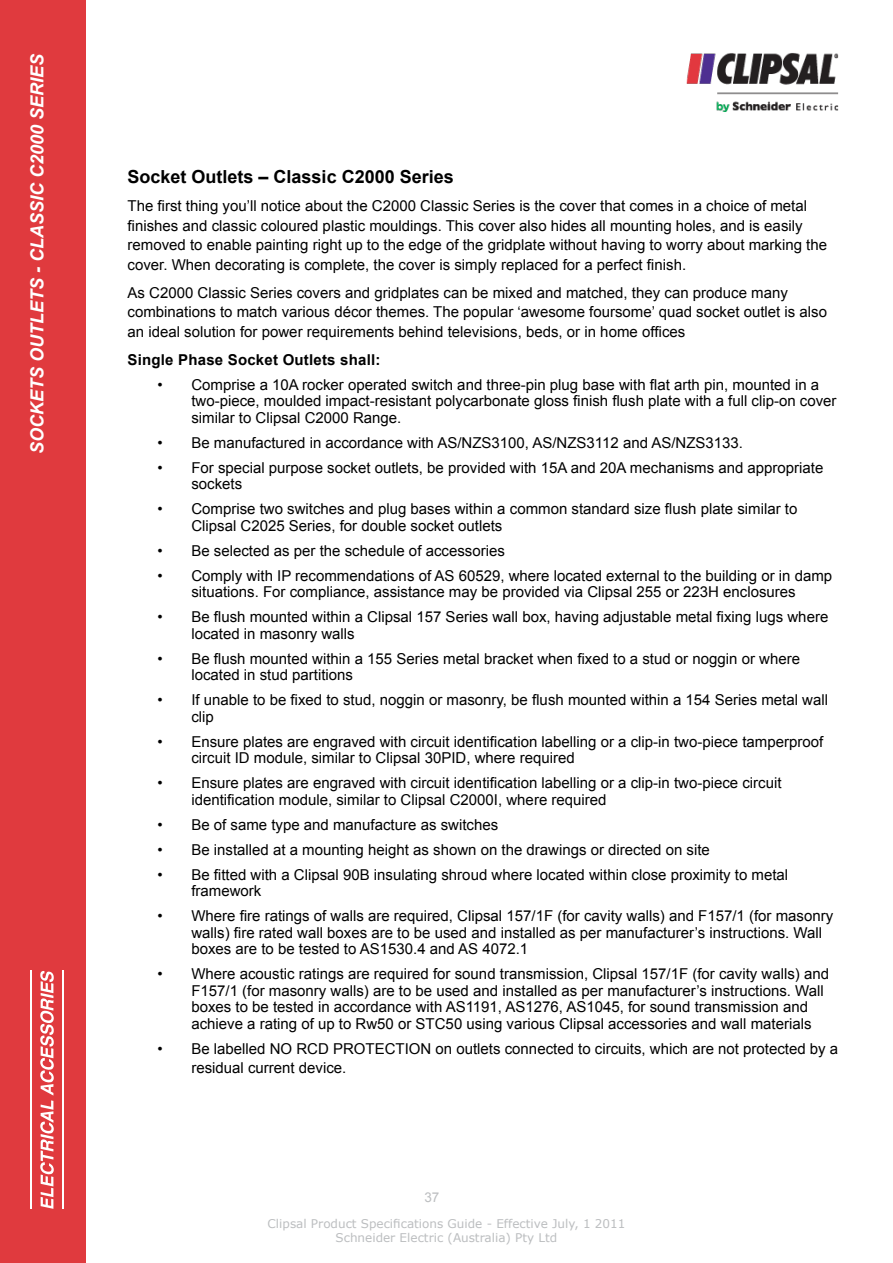
<style>
.page{position:relative;width:893px;height:1263px;background:#fff}
.page>*{position:absolute;margin:0;border:0;box-sizing:border-box;transform-origin:0 0}
.t1{font:italic 700 18px "Arial";letter-spacing:-.005em;color:#fff}
.t2{font:700 18px "Arial";color:#000}
.t3{font:15px/16.5px "Arial";color:#000}
.t4{font:700 15px "Arial";letter-spacing:.015em;color:#000}
.t5{font:13.5px "Arial";color:#bcbec0}
.t6{font:12px/14.4px "Verdana";color:#bcbec0;text-align:center}
</style>
<div class="page">
<img style="left:686px;top:53px;width:153px;height:59px">
<div style="left:0;top:0;width:85px;height:1263px;background:#e03a3e"></div>
<svg style="left:40px;top:971px;width:14px;height:238px"></svg>
<hr style="left:31px;top:971px;width:1px;height:238px;background:#fff">
<hr style="left:62px;top:971px;width:2px;height:238px;background:#fff">
<p class="t1" style="left:25px;top:454px;width:402px;rotate:-90deg">sockets outlets - classic c2000 series</p>
<p class="t2" style="left:128px;top:165px;width:328px">Socket Outlets – Classic C2000 Series</p>
<p class="t3" style="left:128px;top:196px;width:701px;line-height:19.5px">The first thing you’ll notice about the C2000 Classic Series is the cover that comes in a choice of metal finishes and classic coloured plastic mouldings. This cover also hides all mounting holes, and is easily removed to enable painting right up to the edge of the gridplate without having to worry about marking the cover. When decorating is complete, the cover is simply replaced for a perfect finish.</p>
<p class="t3" style="left:128px;top:283px;width:701px;line-height:19.5px">As C2000 Classic Series covers and gridplates can be mixed and matched, they can produce many combinations to match various décor themes. The popular ‘awesome foursome’ quad socket outlet is also an ideal solution for power requirements behind televisions, beds, or in home offices</p>
<p class="t4" style="left:128px;top:350px;width:254px">Single Phase Socket Outlets shall:</p>
<p class="t3" style="left:191px;top:376px;width:647px;text-indent:-34px">• Comprise a 10A rocker operated switch and three-pin plug base with flat arth pin, mounted in a two-piece, moulded impact-resistant polycarbonate gloss finish flush plate with a full clip-on cover similar to Clipsal C2000 Range.</p>
<p class="t3" style="left:157px;top:434px;width:587px">• Be manufactured in accordance with AS/NZS3100, AS/NZS3112 and AS/NZS3133.</p>
<p class="t3" style="left:191px;top:459px;width:634px;text-indent:-34px">• For special purpose socket outlets, be provided with 15A and 20A mechanisms and appropriate sockets</p>
<p class="t3" style="left:191px;top:501px;width:608px;text-indent:-34px">• Comprise two switches and plug bases within a common standard size flush plate similar to<br>Clipsal C2025 Series, for double socket outlets</p>
<p class="t3" style="left:157px;top:542px;width:349px">• Be selected as per the schedule of accessories</p>
<p class="t3" style="left:157px;top:567px;width:676px;text-align:center">• Comply with IP recommendations of AS 60529, where located external to the building or in damp situations. For compliance, assistance may be provided via Clipsal 255 or 223H enclosures</p>
<p class="t3" style="left:191px;top:609px;width:638px;text-indent:-34px">• Be flush mounted within a Clipsal 157 Series wall box, having adjustable metal fixing lugs where located in masonry walls</p>
<p class="t3" style="left:191px;top:650px;width:610px;text-indent:-34px">• Be flush mounted within a 155 Series metal bracket when fixed to a stud or noggin or where located in stud partitions</p>
<p class="t3" style="left:191px;top:692px;width:638px;text-indent:-34px">• If unable to be fixed to stud, noggin or masonry, be flush mounted within a 154 Series metal wall clip</p>
<p class="t3" style="left:191px;top:733px;width:633px;text-indent:-34px">• Ensure plates are engraved with circuit identification labelling or a clip-in two-piece tamperproof circuit ID module, similar to Clipsal 30PID, where required</p>
<p class="t3" style="left:191px;top:775px;width:592px;text-indent:-34px">• Ensure plates are engraved with circuit identification labelling or a clip-in two-piece circuit identification module, similar to Clipsal C2000I, where required</p>
<p class="t3" style="left:157px;top:816px;width:342px">• Be of same type and manufacture as switches</p>
<p class="t3" style="left:157px;top:841px;width:554px">• Be installed at a mounting height as shown on the drawings or directed on site</p>
<p class="t3" style="left:191px;top:866px;width:598px;text-indent:-34px">• Be fitted with a Clipsal 90B insulating shroud where located within close proximity to metal framework</p>
<p class="t3" style="left:191px;top:908px;width:643px;text-indent:-34px">• Where fire ratings of walls are required, Clipsal 157/1F (for cavity walls) and F157/1 (for masonry walls) fire rated wall boxes are to be used and installed as per manufacturer’s instructions. Wall boxes are to be tested to AS1530.4 and AS 4072.1</p>
<p class="t3" style="left:191px;top:966px;width:639px;text-indent:-34px">• Where acoustic ratings are required for sound transmission, Clipsal 157/1F (for cavity walls) and F157/1 (for masonry walls) are to be used and installed as per manufacturer’s instructions. Wall boxes to be tested in accordance with AS1191, AS1276, AS1045, for sound transmission and achieve a rating of up to Rw50 or STC50 using various Clipsal accessories and wall materials</p>
<p class="t3" style="left:191px;top:1039px;width:648px;line-height:19.5px;text-indent:-34px">• Be labelled NO RCD PROTECTION on outlets connected to circuits, which are not protected by a residual current device.</p>
<p class="t5" style="left:424px;top:1188px;width:17px">37</p>
<p class="t6" style="left:268px;top:1216px;width:359px">Clipsal Product Specifications Guide - Effective July, 1 2011<br>Schneider Electric (Australia) Pty Ltd</p>
</div>
